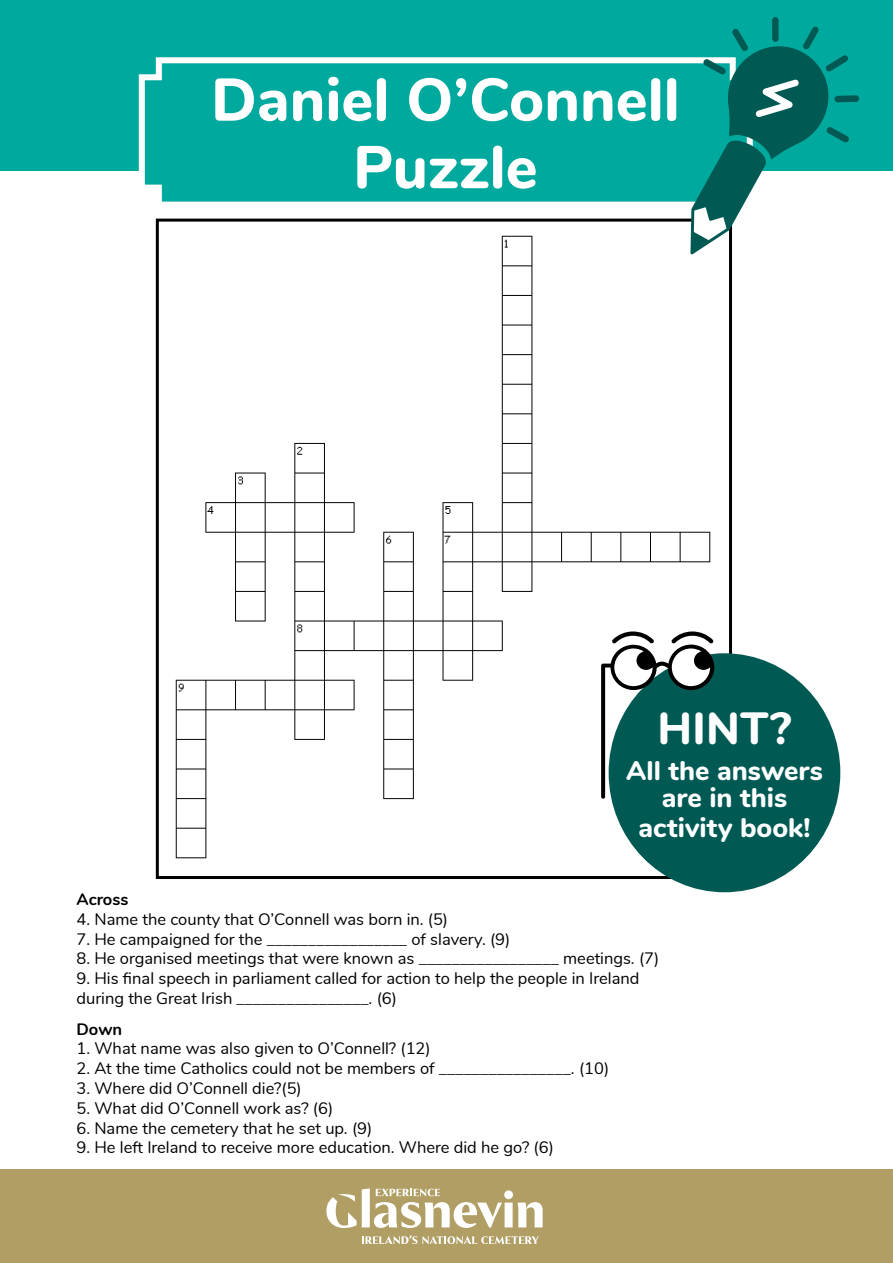
<style>
.page{position:relative;width:893px;height:1263px;background:#fff}
.page>*{position:absolute;margin:0;border:0;box-sizing:border-box;transform-origin:0 0}
.t1{font:800 60px/67.5px "Nunito";color:#fff;text-align:center}
.t2{font:800 45px "Nunito";color:#fff}
.t3{font:800 27px/27px "Nunito";color:#fff;text-align:center}
.t4{font:16.5px/19.8px "Nunito";color:#000}
.t5{font:700 16.5px "Nunito";color:#000}
</style>
<div class="page">
<div style="left:0;top:1169px;width:893px;height:94px;background:#b09e64"></div>
<div style="left:0;top:0;width:893px;height:170px;background:#00a99d"></div>
<img style="left:175px;top:235px;width:536px;height:640px">
<div style="left:156px;top:219px;width:576px;height:660px;border:3px solid #000101"></div>
<svg style="left:136px;top:57px;width:554px;height:145px"></svg>
<svg style="left:690px;top:17px;width:169px;height:237px"></svg>
<svg style="left:362px;top:1235px;width:177px;height:9px"></svg>
<svg style="left:326px;top:1188px;width:217px;height:40px"></svg>
<div style="left:609px;top:653px;width:231px;height:239px;background:#005a53;border-radius:50%"></div>
<svg style="left:601px;top:631px;width:113px;height:168px"></svg>
<h1 class="t1" style="left:211px;top:63px;width:470px">Daniel O’Connell<br>Puzzle</h1>
<h2 class="t2" style="left:657px;top:695px;width:136px">HINT?</h2>
<h3 class="t3" style="left:626px;top:755px;width:198px">All the answers are in this</h3>
<h3 class="t3" style="left:638px;top:813px;width:174px">activity book!</h3>
<p class="t5" style="left:77px;top:887px;width:53px">Across</p>
<p class="t4" style="left:77px;top:908px;width:373px">4. Name the county that O’Connell was born in. (5)</p>
<p class="t4" style="left:77px;top:928px;width:435px">7. He campaigned for the _________________ of slavery. (9)</p>
<p class="t4" style="left:77px;top:948px;width:584px">8. He organised meetings that were known as _________________ meetings. (7)</p>
<p class="t4" style="left:77px;top:967px;width:564px">9. His final speech in parliament called for action to help the people in Ireland during the Great Irish ________________. (6)</p>
<p class="t5" style="left:77px;top:1017px;width:47px">Down</p>
<p class="t4" style="left:77px;top:1038px;width:356px">1. What name was also given to O’Connell? (12)</p>
<p class="t4" style="left:77px;top:1057px;width:534px">2. At the time Catholics could not be members of ________________. (10)</p>
<p class="t4" style="left:77px;top:1077px;width:227px">3. Where did O’Connell die?(5)</p>
<p class="t4" style="left:77px;top:1097px;width:258px">5. What did O’Connell work as? (6)</p>
<p class="t4" style="left:77px;top:1117px;width:297px">6. Name the cemetery that he set up. (9)</p>
<p class="t4" style="left:77px;top:1137px;width:479px">9. He left Ireland to receive more education. Where did he go? (6)</p>
</div>
